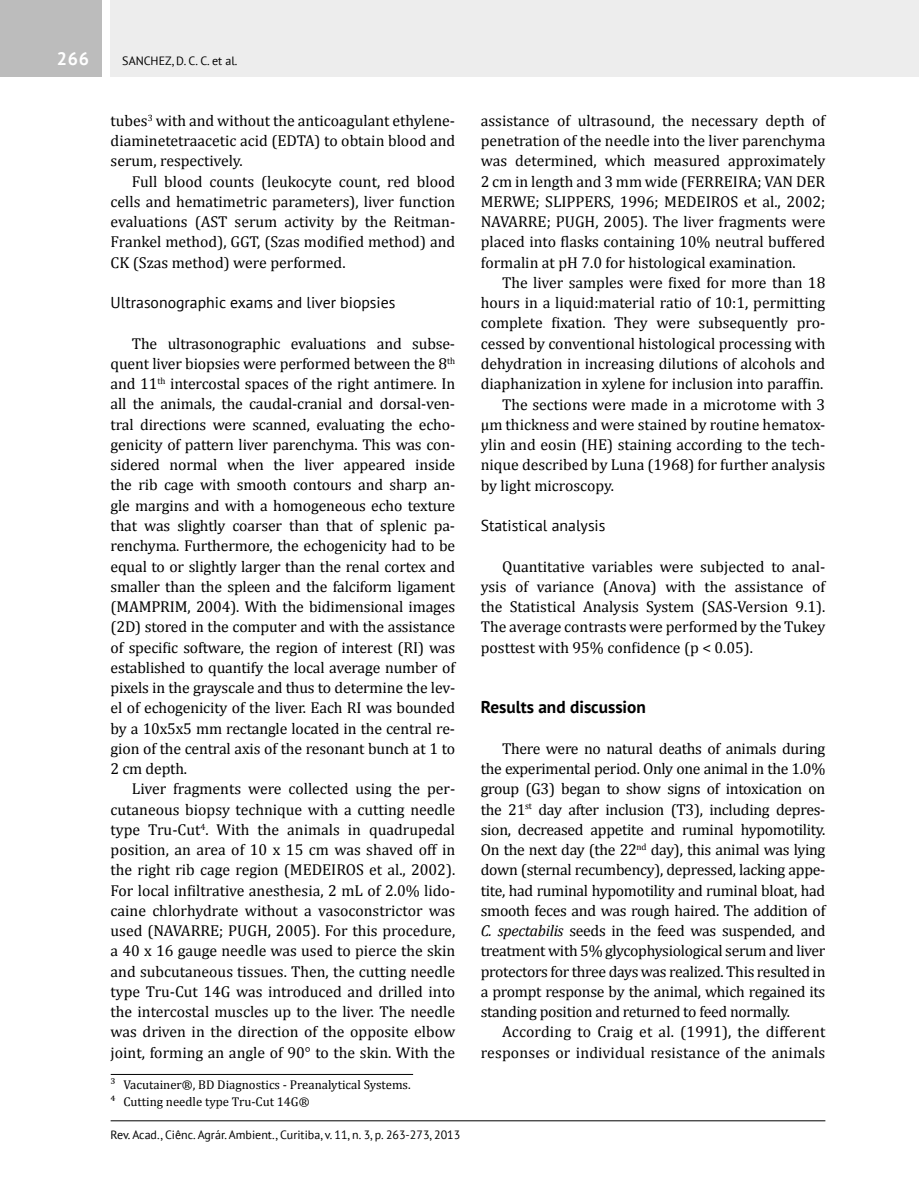
<style>
.page{position:relative;width:919px;height:1191px;background:#fff}
.page>*{position:absolute;margin:0;border:0;box-sizing:border-box;transform-origin:0 0}
.t1{font:700 18px "PT Sans";color:#fff}
.t2{font:700 17.25px "PT Sans";color:#000}
.t3{font:15.75px/20.2px "Cambria";color:#000;text-align:justify}
.t4{font:15.75px "PT Sans";color:#000}
.t5{font:12.75px/16.5px "Cambria";color:#000}
.t6{font:12px "PT Sans";color:#000}
.s1{font-style:italic}
</style>
<div class="page">
<div style="left:111px;top:0;width:807px;height:77px;background:#ededed"></div>
<div style="left:0;top:0;width:102px;height:77px;background:#bcbcbc"></div>
<hr style="left:111px;top:1120px;width:714px;height:1px;background:#000">
<hr style="left:111px;top:1074px;width:302px;height:1px;background:#000">
<p class="t1" style="left:57px;top:47px;width:34px">266</p>
<p class="t6" style="left:122px;top:53px;width:117px">SANCHEZ, D. C. C. et al.</p>
<p class="t3" style="left:111px;top:110px;width:346px">tubes<sup>3</sup> with and without the anticoagulant ethylene&shy;diaminetetraacetic acid (EDTA) to obtain blood and serum, respectively.</p>
<p class="t3" style="left:111px;top:171px;width:346px;text-indent:21px">Full blood counts (leukocyte count, red blood cells and hematimetric parameters), liver function evaluations (AST serum activity by the Reitman-Frankel method), GGT, (Szas modified method) and CK (Szas method) were performed.</p>
<p class="t4" style="left:111px;top:292px;width:286px">Ultrasonographic exams and liver biopsies</p>
<p class="t3" style="left:111px;top:333px;width:346px;text-indent:21px">The ultrasonographic evaluations and subse&shy;quent liver biopsies were performed between the 8<sup>th </sup>and 11<sup>th</sup> intercostal spaces of the right antimere. In all the animals, the caudal-cranial and dorsal-ven&shy;tral directions were scanned, evaluating the echo&shy;genicity of pattern liver parenchyma. This was con&shy;sidered normal when the liver appeared inside the rib cage with smooth contours and sharp an&shy;gle margins and with a homogeneous echo texture that was slightly coarser than that of splenic pa&shy;renchyma. Furthermore, the echogenicity had to be equal to or slightly larger than the renal cortex and smaller than the spleen and the falciform ligament (MAMPRIM, 2004). With the bidimensional images (2D) stored in the computer and with the assistance of specific software, the region of interest (RI) was established to quantify the local average number of pixels in the grayscale and thus to determine the lev&shy;el of echogenicity of the liver. Each RI was bounded by a 10x5x5 mm rectangle located in the central re&shy;gion of the central axis of the resonant bunch at 1 to 2 cm depth.</p>
<p class="t3" style="left:111px;top:779px;width:346px;text-indent:21px">Liver fragments were collected using the per&shy;cutaneous biopsy technique with a cutting needle type Tru-Cut<sup>4</sup>. With the animals in quadrupedal position, an area of 10 x 15 cm was shaved off in the right rib cage region (MEDEIROS et al., 2002).<br>For local infiltrative anesthesia, 2 mL of 2.0% lido&shy;caine chlorhydrate without a vasoconstrictor was used (NAVARRE; PUGH, 2005). For this procedure, a 40 x 16 gauge needle was used to pierce the skin and subcutaneous tissues. Then, the cutting needle type Tru-Cut 14G was introduced and drilled into the intercostal muscles up to the liver. The needle was driven in the direction of the opposite elbow joint, forming an angle of 90° to the skin. With the</p>
<p class="t5" style="left:111px;top:1076px;width:301px">3 Vacutainer®, BD Diagnostics - Preanalytical Systems.<br>4 Cutting needle type Tru-Cut 14G®</p>
<p class="t6" style="left:111px;top:1126px;width:351px">Rev. Acad., Ciênc. Agrár. Ambient., Curitiba, v. 11, n. 3, p. 263-273, 2013</p>
<p class="t3" style="left:480px;top:110px;width:346px">assistance of ultrasound, the necessary depth of penetration of the needle into the liver parenchyma was determined, which measured approximately 2 cm in length and 3 mm wide (FERREIRA; VAN DER MERWE; SLIPPERS, 1996; MEDEIROS et al., 2002; NAVARRE; PUGH, 2005). The liver fragments were placed into flasks containing 10% neutral buffered formalin at pH 7.0 for histological examination.</p>
<p class="t3" style="left:502px;top:272px;width:325px">The liver samples were fixed for more than 18</p>
<p class="t3" style="left:480px;top:293px;width:346px">hours in a liquid:material ratio of 10:1, permitting</p>
<p class="t3" style="left:480px;top:313px;width:346px">complete fixation. They were subsequently pro-</p>
<p class="t3" style="left:480px;top:333px;width:346px">cessed by conventional histological processing with</p>
<p class="t3" style="left:480px;top:353px;width:346px">dehydration in increasing dilutions of alcohols and</p>
<p class="t3" style="left:480px;top:374px;width:344px">diaphanization in xylene for inclusion into paraffin.</p>
<p class="t3" style="left:502px;top:394px;width:325px">The sections were made in a microtome with 3</p>
<p class="t3" style="left:480px;top:414px;width:346px">µm thickness and were stained by routine hematox-</p>
<p class="t3" style="left:480px;top:434px;width:346px">ylin and eosin (HE) staining according to the tech-</p>
<p class="t3" style="left:480px;top:455px;width:346px">nique described by Luna (1968) for further analysis</p>
<p class="t3" style="left:480px;top:475px;width:135px">by light microscopy.</p>
<p class="t4" style="left:480px;top:515px;width:126px">Statistical analysis</p>
<p class="t3" style="left:480px;top:556px;width:346px;text-indent:21px">Quantitative variables were subjected to anal&shy;ysis of variance (Anova) with the assistance of the Statistical Analysis System (SAS-Version 9.1).<br>The average contrasts were performed by the Tukey posttest with 95% confidence (p &lt; 0.05).</p>
<p class="t2" style="left:480px;top:695px;width:167px">Results and discussion</p>
<p class="t3" style="left:480px;top:738px;width:346px;text-indent:21px">There were no natural deaths of animals during the experimental period. Only one animal in the 1.0% group (G3) began to show signs of intoxication on the 21<sup>st</sup> day after inclusion (T3), including depres&shy;sion, decreased appetite and ruminal hypomotility.<br>On the next day (the 22<sup>nd</sup> day), this animal was lying down (sternal recumbency), depressed, lacking appe&shy;tite, had ruminal hypomotility and ruminal bloat, had smooth feces and was rough haired. The addition of <span class="s1">C. spectabilis</span> seeds in the feed was suspended, and treatment with 5% glycophysiological serum and liver protectors for three days was realized. This resulted in a prompt response by the animal, which regained its standing position and returned to feed normally.</p>
<p class="t3" style="left:480px;top:1021px;width:346px;text-align:right">According to Craig et al. (1991), the different responses or individual resistance of the animals</p>
</div>
